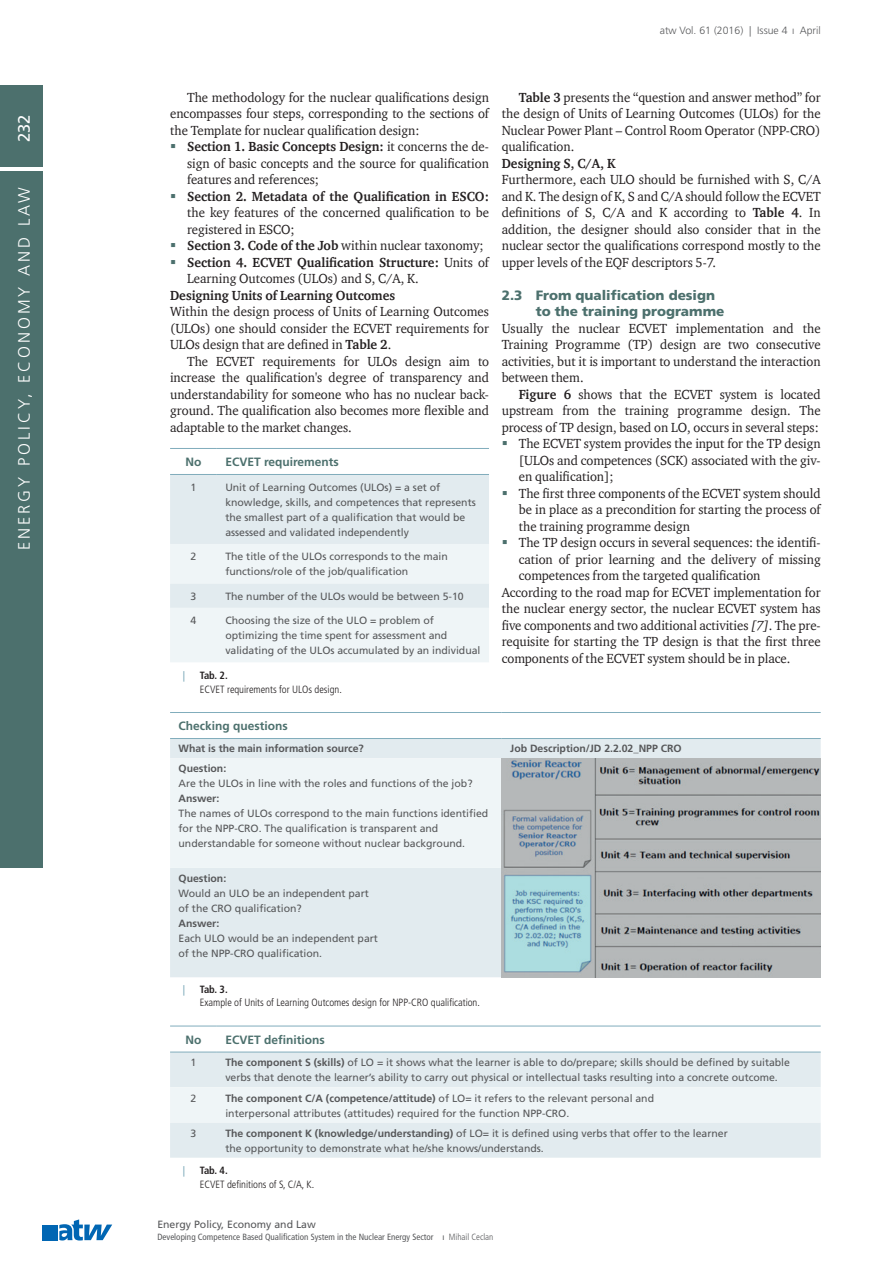
<style>
.page{position:relative;width:893px;height:1263px;background:#fff}
.page>*{position:absolute;margin:0;border:0;box-sizing:border-box;transform-origin:0 0}
.t1{font:300 16.5px "Frutiger LT Std";letter-spacing:.18em;color:#fff}
.t2{font:16.5px "Frutiger LT Std";color:#fff}
.t3{font:13.5px/16.5px "ITC Charter Com";color:#231f20;text-align:justify;scale:.95 1}
.t4{font:700 13.5px "ITC Charter Com";color:#231f20;scale:.95 1}
.t5{font:900 13.5px/16.5px "Frutiger LT Std";color:#4c706d}
.t6{font:700 12px "Frutiger LT Std";color:#4c706d}
.t7{font:10.5px/15px "Frutiger LT Std";color:#57585a}
.t8{font:300 condensed 10.5px "Frutiger LT Std";color:#231f20}
.t9{font:700 10.5px "Frutiger LT Std";color:#57585a}
.t10{font:300 10.5px "Frutiger LT Std";color:#57585a}
.t11{font:700 condensed 10.5px "Frutiger LT Std";letter-spacing:-.04em;color:#231f20}
.t12{font:10.5px "Frutiger LT Std";color:#81adbc}
.t13{font:condensed 9px "Frutiger LT Std";color:#57585a}
.s1{font-weight:700}
.s2{font-style:italic}
.s3{font-weight:300}
</style>
<div class="page">
<svg style="left:59px;top:1219px;width:53px;height:21px"></svg>
<div style="left:43px;top:1225px;width:15px;height:15px;background:#0166b3"></div>
<div style="left:0;top:171px;width:43px;height:696px;background:#4c706d"></div>
<div style="left:0;top:85px;width:43px;height:82px;background:#4c706d"></div>
<svg style="left:170px;top:475px;width:319px;height:187px"></svg>
<hr style="left:170px;top:448px;width:47px;height:1px;background:#81adbc">
<hr style="left:217px;top:448px;width:272px;height:1px;background:#81adbc">
<hr style="left:170px;top:474px;width:47px;height:1px;background:#81adbc">
<hr style="left:217px;top:474px;width:272px;height:1px;background:#81adbc">
<div style="left:170px;top:739px;width:651px;height:19px;background:#e2ebef"></div>
<svg style="left:170px;top:758px;width:332px;height:219px;fill:#eff5f7"></svg>
<hr style="left:170px;top:712px;width:332px;height:1px;background:#81adbc">
<hr style="left:502px;top:712px;width:319px;height:1px;background:#81adbc">
<hr style="left:170px;top:738px;width:332px;height:1px;background:#81adbc">
<hr style="left:502px;top:738px;width:319px;height:1px;background:#81adbc">
<img style="left:502px;top:758px;width:319px;height:219px">
<svg style="left:170px;top:1051px;width:651px;height:1px"></svg>
<div style="left:170px;top:1053px;width:651px;height:105px;background:#e2ebef"></div>
<div style="left:170px;top:1087px;width:651px;height:35px;background:#eff5f7"></div>
<hr style="left:170px;top:1026px;width:47px;height:1px;background:#81adbc">
<hr style="left:217px;top:1026px;width:604px;height:1px;background:#81adbc">
<hr style="left:170px;top:1052px;width:47px;height:1px;background:#81adbc">
<hr style="left:217px;top:1052px;width:604px;height:1px;background:#81adbc">
<p class="t2" style="left:14px;top:142px;width:29px;rotate:-90deg">232</p>
<p class="t1" style="left:15px;top:550px;width:365px;rotate:-90deg">ENERGY POLICY, ECONOMY AND LAW</p>
<p class="t10" style="left:660px;top:24px;width:162px">atw Vol. 61 (2016) | Issue 4 ı April</p>
<p class="t3" style="left:170px;top:88px;width:337px;text-indent:17px">The methodology for the nuclear qualifications design encompasses four steps, corresponding to the sections of the Template for nuclear qualification design:</p>
<p class="t3" style="left:187px;top:138px;width:319px"><span class="s1">Section 1. Basic Concepts Design:</span> it concerns the de&shy;sign of basic concepts and the source for qualification features and references;</p>
<p class="t4" style="left:187px;top:188px;width:319px">Section 2. Metadata of the Qualification in ESCO:</p>
<p class="t3" style="left:187px;top:204px;width:319px;text-align:left">the key features of the concerned qualification to be registered in ESCO;<br><span class="s1">Section 3. Code of the Job</span> within nuclear taxonomy; <span class="s1">Section 4. ECVET Qualification Structure:</span> Units of Learning Outcomes (ULOs) and S, C/A, K.</p>
<p class="t4" style="left:170px;top:287px;width:238px">Designing Units of Learning Outcomes</p>
<p class="t3" style="left:170px;top:303px;width:337px">Within the design process of Units of Learning Outcomes (ULOs) one should consider the ECVET requirements for ULOs design that are defined in <span class="s1">Table 2</span>.</p>
<p class="t3" style="left:170px;top:352px;width:337px;text-indent:17px">The ECVET requirements for ULOs design aim to -increase the qualification's degree of transparency and understandability for someone who has no nuclear back&shy;ground. The qualification also becomes more flexible and adaptable to the market changes.</p>
<p class="t6" style="left:185px;top:455px;width:17px">No</p>
<p class="t6" style="left:225px;top:455px;width:115px">ECVET requirements</p>
<p class="t7" style="left:191px;top:480px;width:7px">1</p>
<p class="t7" style="left:225px;top:480px;width:252px">Unit of Learning Outcomes (ULOs) = a set of knowledge, skills, and competences that represents the smallest part of a qualification that would be assessed and validated independently</p>
<p class="t7" style="left:191px;top:549px;width:7px">2</p>
<p class="t7" style="left:225px;top:549px;width:224px">The title of the ULOs corresponds to the main functions/role of the job/qualification</p>
<p class="t7" style="left:191px;top:589px;width:7px">3</p>
<p class="t7" style="left:225px;top:589px;width:240px">The number of the ULOs would be between 5-10</p>
<p class="t7" style="left:191px;top:613px;width:7px">4</p>
<p class="t7" style="left:225px;top:613px;width:257px">Choosing the size of the ULO = problem of optimizing the time spent for assessment and validating of the ULOs accumulated by an individual</p>
<p class="t12" style="left:183px;top:669px;width:4px">|</p>
<p class="t11" style="left:200px;top:669px;width:29px">Tab. 2.</p>
<p class="t8" style="left:200px;top:683px;width:144px">ECVET requirements for ULOs design.</p>
<p class="t3" style="left:502px;top:88px;width:337px;text-indent:17px"><span class="s1">Table 3</span> presents the “question and answer method” for the design of Units of Learning Outcomes (ULOs) for the Nuclear Power Plant – Control Room Operator (NPP-CRO) qualification.</p>
<p class="t4" style="left:502px;top:155px;width:121px">Designing S, C/A, K</p>
<p class="t3" style="left:502px;top:171px;width:337px">Furthermore, each ULO should be furnished with S, C/A and K. The design of K, S and C/A should follow the ECVET definitions of S, C/A and K according to <span class="s1">Table 4</span>. In addition, the designer should also consider that in the -nuclear sector the qualifications correspond mostly to the upper levels of the EQF descriptors 5-7.</p>
<p class="t5" style="left:536px;top:287px;width:190px;text-indent:-34px">2.3 From qualification design to the training programme</p>
<p class="t3" style="left:502px;top:319px;width:337px">Usually the nuclear ECVET implementation and the Training Programme (TP) design are two consecutive activities, but it is important to understand the interaction between them.</p>
<p class="t3" style="left:519px;top:385px;width:319px"><span class="s1">Figure 6</span> shows that the ECVET system is located</p>
<p class="t3" style="left:502px;top:402px;width:337px">upstream from the training programme design. The</p>
<p class="t3" style="left:502px;top:418px;width:335px">process of TP design, based on LO, occurs in several steps:</p>
<p class="t3" style="left:519px;top:435px;width:319px">The ECVET system provides the input for the TP design</p>
<p class="t3" style="left:519px;top:451px;width:319px">[ULOs and competences (SCK) associated with the giv-</p>
<p class="t3" style="left:519px;top:468px;width:101px">en qualification];</p>
<p class="t3" style="left:519px;top:484px;width:319px">The first three components of the ECVET system should</p>
<p class="t3" style="left:519px;top:501px;width:319px">be in place as a precondition for starting the process of</p>
<p class="t3" style="left:519px;top:517px;width:182px">the training programme design</p>
<p class="t3" style="left:519px;top:534px;width:319px">The TP design occurs in several sequences: the identifi-</p>
<p class="t3" style="left:519px;top:550px;width:319px">cation of prior learning and the delivery of missing</p>
<p class="t3" style="left:519px;top:567px;width:256px">competences from the targeted qualification</p>
<p class="t3" style="left:502px;top:583px;width:337px">According to the road map for ECVET implementation for</p>
<p class="t3" style="left:502px;top:600px;width:337px">the nuclear energy sector, the nuclear ECVET system has</p>
<p class="t3" style="left:502px;top:616px;width:337px">five components and two additional activities <span class="s2">[7]</span>. The pre-</p>
<p class="t3" style="left:502px;top:633px;width:337px">requisite for starting the TP design is that the first three</p>
<p class="t3" style="left:502px;top:649px;width:305px">components of the ECVET system should be in place.</p>
<p class="t6" style="left:179px;top:719px;width:111px">Checking questions</p>
<p class="t9" style="left:179px;top:742px;width:187px">What is the main information source?</p>
<p class="t9" style="left:510px;top:742px;width:173px">Job Description/JD 2.2.02_NPP CRO</p>
<p class="t9" style="left:179px;top:762px;width:49px">Question:</p>
<p class="t7" style="left:179px;top:776px;width:295px">Are the ULOs in line with the roles and functions of the job?</p>
<p class="t9" style="left:179px;top:792px;width:42px">Answer:</p>
<p class="t7" style="left:179px;top:806px;width:311px">The names of ULOs correspond to the main functions identified for the NPP-CRO. The qualification is transparent and understandable for someone without nuclear background.</p>
<p class="t9" style="left:179px;top:872px;width:49px">Question:</p>
<p class="t7" style="left:179px;top:885px;width:192px">Would an ULO be an independent part of the CRO qualification?</p>
<p class="t9" style="left:179px;top:917px;width:42px">Answer:</p>
<p class="t7" style="left:179px;top:930px;width:201px">Each ULO would be an independent part of the NPP-CRO qualification.</p>
<p class="t12" style="left:183px;top:983px;width:4px">|</p>
<p class="t11" style="left:200px;top:983px;width:29px">Tab. 3.</p>
<p class="t8" style="left:200px;top:996px;width:282px">Example of Units of Learning Outcomes design for NPP-CRO qualification.</p>
<p class="t6" style="left:185px;top:1032px;width:17px">No</p>
<p class="t6" style="left:225px;top:1032px;width:101px">ECVET definitions</p>
<p class="t7" style="left:191px;top:1055px;width:7px">1</p>
<p class="t7" style="left:225px;top:1055px;width:566px"><span class="s1">The component S (skills)</span> of LO = it shows what the learner is able to do/prepare; skills should be defined by suitable verbs that denote the learner’s ability to carry out physical or intellectual tasks resulting into a concrete outcome.</p>
<p class="t7" style="left:191px;top:1090px;width:7px">2</p>
<p class="t7" style="left:225px;top:1090px;width:430px"><span class="s1">The component C/A (competence/attitude)</span> of LO= it refers to the relevant personal and interpersonal attributes (attitudes) required for the function NPP-CRO.</p>
<p class="t7" style="left:191px;top:1125px;width:7px">3</p>
<p class="t7" style="left:225px;top:1125px;width:504px"><span class="s1">The component K (knowledge/understanding)</span> of LO= it is defined using verbs that offer to the learner the opportunity to demonstrate what he/she knows/understands.</p>
<p class="t12" style="left:183px;top:1164px;width:4px">|</p>
<p class="t11" style="left:200px;top:1164px;width:29px">Tab. 4.</p>
<p class="t8" style="left:200px;top:1178px;width:116px">ECVET definitions of S, C/A, K.</p>
<p class="t7" style="left:157px;top:1217px;width:160px">Energy Policy, Economy and Law</p>
<p class="t13" style="left:157px;top:1232px;width:338px">Developing Competence Based Qualification System in the Nuclear Energy Sector ı <span class="s3">Mihail Ceclan</span></p>
</div>
